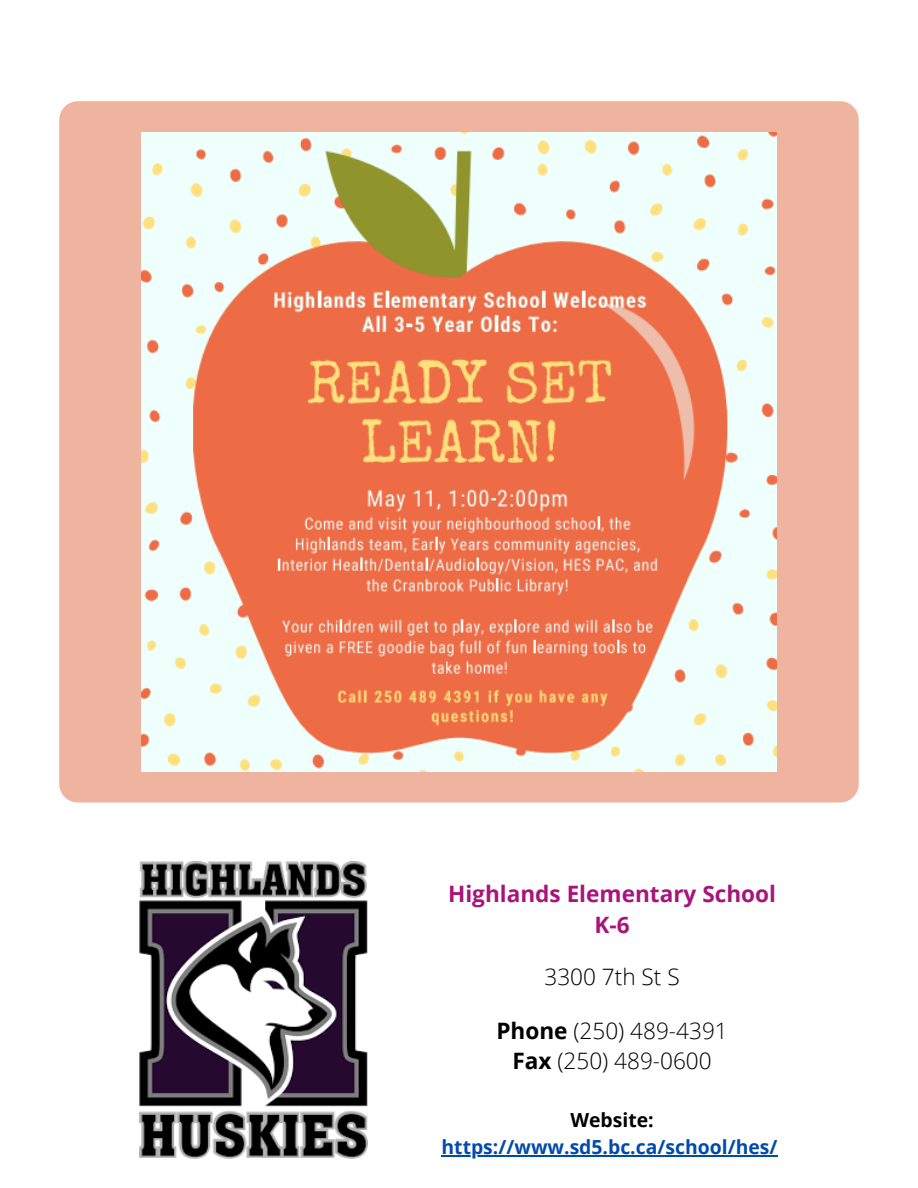
<style>
.page{position:relative;width:918px;height:1188px;background:#fff}
.page>*{position:absolute;margin:0;border:0;box-sizing:border-box;transform-origin:0 0}
.t1{font:300 22.65px/30.3px "Open Sans";color:#000;text-align:center}
.t2{font:700 22.65px/30.3px "Open Sans";color:#a8147a;text-align:center}
.t3{font:700 19.35px "Open Sans";color:#004aad}
.t4{font:700 19.35px "Open Sans";color:#000}
.s1{font-weight:700}
</style>
<div class="page">
<img style="left:140px;top:861px;width:227px;height:297px">
<div style="left:59px;top:101px;width:800px;height:701px;background:#eeb49f;border-radius:18px"></div>
<hr style="left:442px;top:1155px;width:336px;height:2px;background:#004aad">
<img style="left:141px;top:132px;width:636px;height:639px">
<p class="t2" style="left:448px;top:878px;width:329px">Highlands Elementary School<br>K-6</p>
<p class="t1" style="left:545px;top:961px;width:137px">3300 7th St S</p>
<p class="t1" style="left:496px;top:1015px;width:233px"><span class="s1">Phone</span> (250) 489-4391<br><span class="s1">Fax</span> (250) 489-0600</p>
<p class="t4" style="left:570px;top:1107px;width:85px">Website:</p>
<p class="t3" style="left:442px;top:1133px;width:337px">https://www.sd5.bc.ca/school/hes/</p>
</div>
